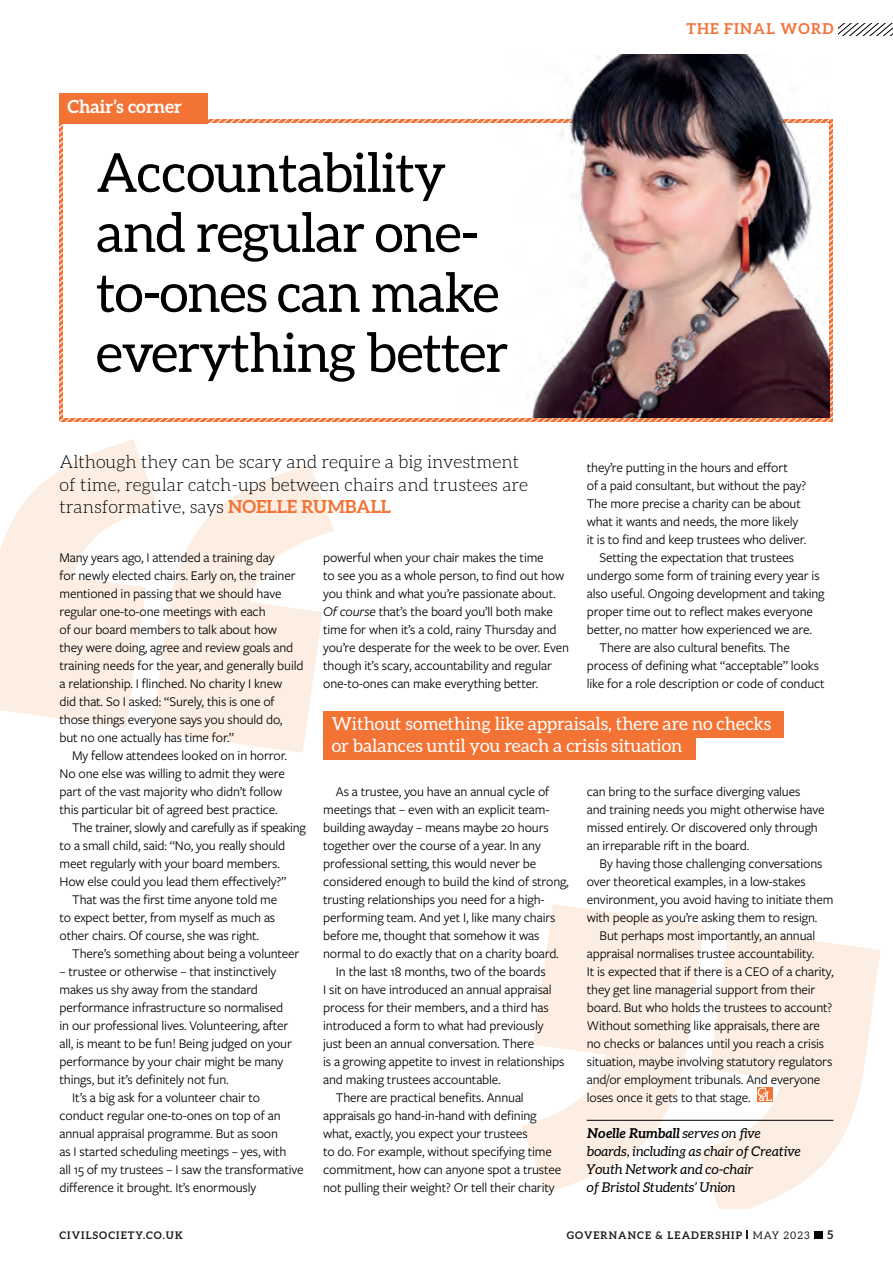
<style>
.page{position:relative;width:893px;height:1263px;background:#fff}
.page>*{position:absolute;margin:0;border:0;box-sizing:border-box;transform-origin:0 0}
.t1{font:54px/60px "Aleo";letter-spacing:-.02em;color:#000001}
.t2{font:300 18px/22.5px "Aleo";color:#000001}
.t3{font:18px/21.6px "Aleo";color:#fff}
.t4{font:700 18px "Aleo";color:#fff}
.t5{font:700 15px "Aleo";letter-spacing:.07em;color:#f3733c}
.t6{font:13.8px/18px "Freight Sans Pro";letter-spacing:-.01em;color:#000001}
.t7{font:italic 13.5px/18px "Aleo";color:#000001}
.t8{font:700 12px "Aleo";color:#231f20}
.t9{font:700 12px "Aleo";color:#000001}
.t10{font:700 10.5px "Aleo";letter-spacing:.1em;color:#231f20}
.t11{font:700 10.5px "Aleo";letter-spacing:.1em;color:#000001}
.s1{font-weight:700;color:#f37335}
.s2{font-style:italic}
.s3{font-weight:700}
.s4{font-weight:400}
</style>
<div class="page">
<svg style="left:839px;top:24px;width:54px;height:12px"></svg>
<div style="left:814px;top:1231px;width:8px;height:8px;background:#000001"></div>
<svg style="left:704px;top:929px;width:177px;height:280px;fill:#fdeee3"></svg>
<svg style="left:522px;top:904px;width:182px;height:288px;fill:#fdeee3"></svg>
<svg style="left:0;top:440px;width:151px;height:288px;fill:#fdeee3"></svg>
<svg style="left:151px;top:464px;width:183px;height:289px;fill:#fdeee3"></svg>
<hr style="left:587px;top:1120px;width:246px;height:1px;background:#000001">
<div style="left:757px;top:1087px;width:16px;height:15px;background:#f37335"></div>
<svg style="left:758px;top:1087px;width:14px;height:14px"></svg>
<svg style="left:59px;top:119px;width:770px;height:303px;background:#f6996c"></svg>
<div style="left:64px;top:123px;width:765px;height:295px;background:#fff"></div>
<div style="left:59px;top:93px;width:149px;height:30px;background:#f37335"></div>
<img style="left:450px;top:54px;width:379px;height:364px">
<div style="left:323px;top:712px;width:461px;height:26px;background:#f37335"></div>
<div style="left:323px;top:733px;width:372px;height:27px;background:#f37335"></div>
<h2 class="t4" style="left:68px;top:97px;width:116px">Chair’s corner</h2>
<h1 class="t1" style="left:96px;top:142px;width:414px">Accountability and regular one&shy;to-ones can make everything better</h1>
<p class="t5" style="left:686px;top:20px;width:148px">THE FINAL WORD</p>
<h2 class="t2" style="left:60px;top:451px;width:470px">Although they can be scary and require a big investment of time, regular catch-ups between chairs and trustees are transformative, says <span class="s1">NOELLE RUMBALL</span></h2>
<p class="t6" style="left:587px;top:457px;width:203px">they’re putting in the hours and effort</p>
<p class="t6" style="left:587px;top:475px;width:221px">of a paid consultant, but without the pay?</p>
<p class="t6" style="left:587px;top:493px;width:216px">The more precise a charity can be about</p>
<p class="t6" style="left:587px;top:511px;width:213px">what it wants and needs, the more likely</p>
<p class="t6" style="left:587px;top:529px;width:221px">it is to find and keep trustees who deliver.</p>
<p class="t6" style="left:600px;top:547px;width:196px">Setting the expectation that trustees</p>
<p class="t6" style="left:587px;top:565px;width:234px">undergo some form of training every year is</p>
<p class="t6" style="left:587px;top:583px;width:239px">also useful. Ongoing development and taking</p>
<p class="t6" style="left:587px;top:601px;width:228px">proper time out to reflect makes everyone</p>
<p class="t6" style="left:587px;top:619px;width:227px">better, no matter how experienced we are.</p>
<p class="t6" style="left:600px;top:637px;width:192px">There are also cultural benefits. The</p>
<p class="t6" style="left:587px;top:655px;width:234px">process of defining what “acceptable” looks</p>
<p class="t6" style="left:587px;top:673px;width:239px">like for a role description or code of conduct</p>
<p class="t6" style="left:323px;top:547px;width:247px">powerful when your chair makes the time<br>to see you as a whole person, to find out how you think and what you’re passionate about.<br><span class="s2">Of course</span> that’s the board you’ll both make time for when it’s a cold, rainy Thursday and you’re desperate for the week to be over. Even though it’s scary, accountability and regular one-to-ones can make everything better.</p>
<p class="t6" style="left:60px;top:547px;width:245px">Many years ago, I attended a training day<br>for newly elected chairs. Early on, the trainer mentioned in passing that we should have regular one-to-one meetings with each<br>of our board members to talk about how they were doing, agree and review goals and training needs for the year, and generally build a relationship. I flinched. No charity I knew<br>did that. So I asked: “Surely, this is one of those things everyone says you should do, but no one actually has time for.”</p>
<p class="t6" style="left:72px;top:745px;width:216px">My fellow attendees looked on in horror.</p>
<p class="t6" style="left:60px;top:763px;width:227px">No one else was willing to admit they were</p>
<p class="t6" style="left:60px;top:781px;width:224px">part of the vast majority who didn’t follow</p>
<p class="t6" style="left:60px;top:799px;width:220px">this particular bit of agreed best practice.</p>
<p class="t6" style="left:72px;top:817px;width:235px">The trainer, slowly and carefully as if speaking</p>
<p class="t6" style="left:60px;top:835px;width:227px">to a small child, said: “No, you really should</p>
<p class="t6" style="left:60px;top:853px;width:222px">meet regularly with your board members.</p>
<p class="t6" style="left:60px;top:871px;width:228px">How else could you lead them effectively?”</p>
<p class="t6" style="left:72px;top:889px;width:207px">That was the first time anyone told me</p>
<p class="t6" style="left:60px;top:907px;width:217px">to expect better, from myself as much as</p>
<p class="t6" style="left:60px;top:925px;width:201px">other chairs. Of course, she was right.</p>
<p class="t6" style="left:72px;top:943px;width:229px">There’s something about being a volunteer</p>
<p class="t6" style="left:60px;top:961px;width:218px">– trustee or otherwise – that instinctively</p>
<p class="t6" style="left:60px;top:979px;width:200px">makes us shy away from the standard</p>
<p class="t6" style="left:60px;top:997px;width:225px">performance infrastructure so normalised</p>
<p class="t6" style="left:60px;top:1015px;width:230px">in our professional lives. Volunteering, after</p>
<p class="t6" style="left:60px;top:1033px;width:234px">all, is meant to be fun! Being judged on your</p>
<p class="t6" style="left:60px;top:1051px;width:225px">performance by your chair might be many</p>
<p class="t6" style="left:60px;top:1069px;width:171px">things, but it’s definitely not fun.</p>
<p class="t6" style="left:72px;top:1087px;width:189px">It’s a big ask for a volunteer chair to</p>
<p class="t6" style="left:60px;top:1105px;width:223px">conduct regular one-to-ones on top of an</p>
<p class="t6" style="left:60px;top:1123px;width:220px">annual appraisal programme. But as soon</p>
<p class="t6" style="left:60px;top:1141px;width:229px">as I started scheduling meetings – yes, with</p>
<p class="t6" style="left:60px;top:1159px;width:246px">all 15 of my trustees – I saw the transformative</p>
<p class="t6" style="left:60px;top:1177px;width:198px">difference it brought. It’s enormously</p>
<h2 class="t3" style="left:332px;top:713px;width:441px">Without something like appraisals, there are no checks or balances until you reach a crisis situation</h2>
<p class="t6" style="left:587px;top:781px;width:239px">can bring to the surface diverging values<br>and training needs you might otherwise have missed entirely. Or discovered only through an irreparable rift in the board.</p>
<p class="t6" style="left:587px;top:853px;width:248px;text-indent:13px">By having those challenging conversations over theoretical examples, in a low-stakes environment, you avoid having to initiate them with people as you’re asking them to resign.</p>
<p class="t6" style="left:587px;top:925px;width:248px;text-indent:13px">But perhaps most importantly, an annual appraisal normalises trustee accountability.<br>It is expected that if there is a CEO of a charity, they get line managerial support from their board. But who holds the trustees to account?<br>Without something like appraisals, there are no checks or balances until you reach a crisis situation, maybe involving statutory regulators and/or employment tribunals. And everyone loses once it gets to that stage.</p>
<p class="t7" style="left:587px;top:1124px;width:215px"><span class="s3">Noelle Rumball</span> serves on five boards, including as chair of Creative<br>Youth Network and co-chair<br>of Bristol Students’ Union</p>
<p class="t6" style="left:336px;top:781px;width:215px">As a trustee, you have an annual cycle of</p>
<p class="t6" style="left:323px;top:799px;width:228px">meetings that – even with an explicit team-</p>
<p class="t6" style="left:323px;top:817px;width:227px">building awayday – means maybe 20 hours</p>
<p class="t6" style="left:323px;top:835px;width:219px">together over the course of a year. In any</p>
<p class="t6" style="left:323px;top:853px;width:215px">professional setting, this would never be</p>
<p class="t6" style="left:323px;top:871px;width:247px">considered enough to build the kind of strong,</p>
<p class="t6" style="left:323px;top:889px;width:223px">trusting relationships you need for a high-</p>
<p class="t6" style="left:323px;top:907px;width:234px">performing team. And yet I, like many chairs</p>
<p class="t6" style="left:323px;top:925px;width:218px">before me, thought that somehow it was</p>
<p class="t6" style="left:323px;top:943px;width:237px">normal to do exactly that on a charity board.</p>
<p class="t6" style="left:336px;top:961px;width:211px">In the last 18 months, two of the boards</p>
<p class="t6" style="left:323px;top:979px;width:230px">I sit on have introduced an annual appraisal</p>
<p class="t6" style="left:323px;top:997px;width:227px">process for their members, and a third has</p>
<p class="t6" style="left:323px;top:1015px;width:222px">introduced a form to what had previously</p>
<p class="t6" style="left:323px;top:1033px;width:213px">just been an annual conversation. There</p>
<p class="t6" style="left:323px;top:1051px;width:243px">is a growing appetite to invest in relationships</p>
<p class="t6" style="left:323px;top:1069px;width:179px">and making trustees accountable.</p>
<p class="t6" style="left:336px;top:1087px;width:189px">There are practical benefits. Annual</p>
<p class="t6" style="left:323px;top:1105px;width:215px">appraisals go hand-in-hand with defining</p>
<p class="t6" style="left:323px;top:1123px;width:206px">what, exactly, you expect your trustees</p>
<p class="t6" style="left:323px;top:1141px;width:230px">to do. For example, without specifying time</p>
<p class="t6" style="left:323px;top:1159px;width:240px">commitment, how can anyone spot a trustee</p>
<p class="t6" style="left:323px;top:1177px;width:233px">not pulling their weight? Or tell their charity</p>
<p class="t10" style="left:60px;top:1229px;width:125px">CIVILSOCIETY.CO.UK</p>
<p class="t10" style="left:567px;top:1229px;width:244px">GOVERNANCE &amp; LEADERSH P <span class="s4">MAY 2023</span></p>
<p class="t8" style="left:827px;top:1228px;width:8px">5</p>
<p class="t9" style="left:60px;top:1228px;width:8px">5</p>
<p class="t11" style="left:709px;top:1229px;width:125px">CIVILSOCIETY.CO.UK</p>
</div>
